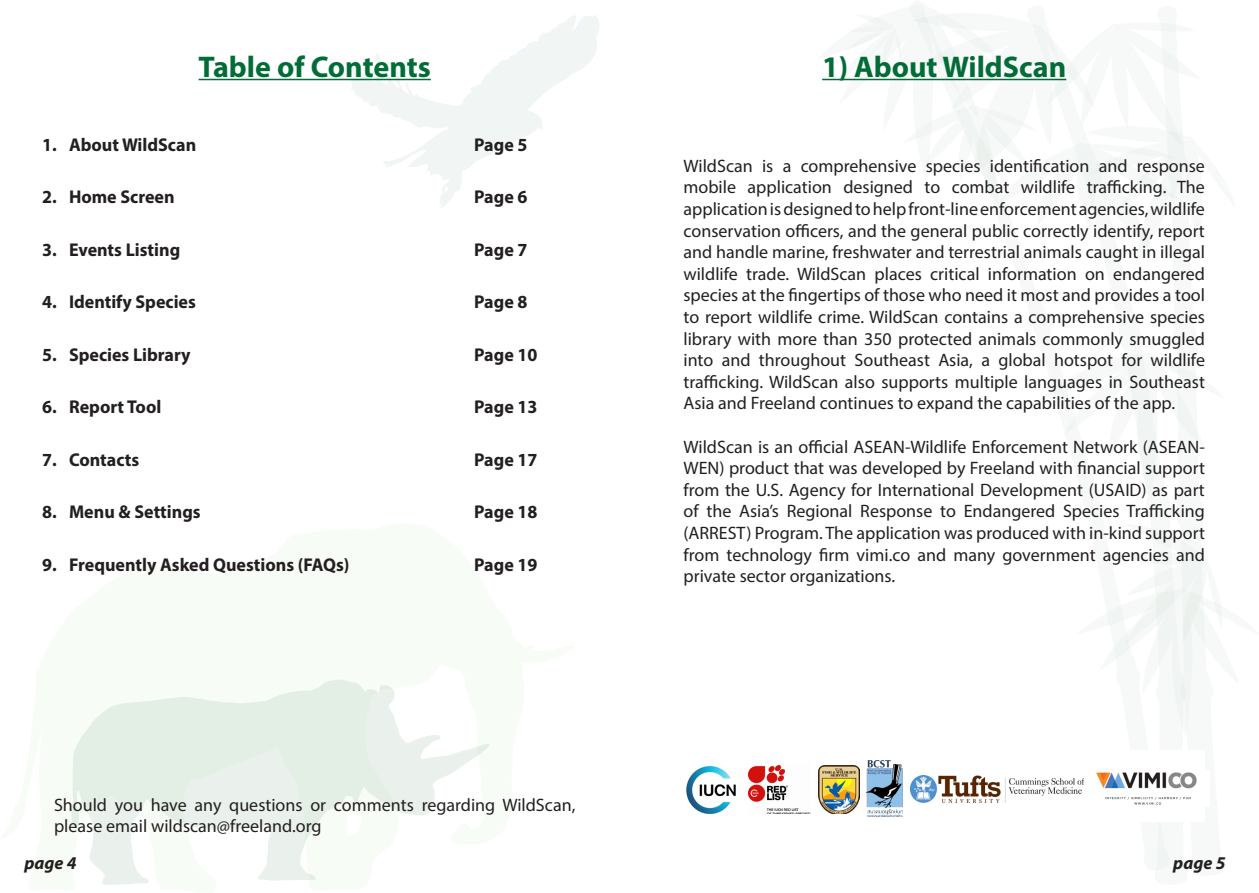
<style>
.page{position:relative;width:1259px;height:893px;background:#fff}
.page>*{position:absolute;margin:0;border:0;box-sizing:border-box;transform-origin:0 0}
.Headers{font:700 30px "Myriad Pro";color:#026c37}
.t1{font:700 18.6px "Myriad Pro";color:#231f20}
.t2{font:18px/21.6px "Myriad Pro";color:#231f20;text-align:justify}
.t3{font:italic 700 18px "Myriad Pro";color:#231f20}
</style>
<div class="page">
<svg style="left:71px;top:680px;width:418px;height:205px;fill:#eaf1ed"></svg>
<svg style="left:349px;top:15px;width:250px;height:192px"></svg>
<svg style="left:822px;top:4px;width:400px;height:866px"></svg>
<div style="left:685px;top:750px;width:520px;height:72px;background:#fff"></div>
<hr style="left:199px;top:79px;width:232px;height:1px;background:#026c37">
<hr style="left:822px;top:79px;width:244px;height:1px;background:#026c37">
<img style="left:686px;top:766px;width:50px;height:47px">
<img style="left:748px;top:765px;width:62px;height:48px">
<img style="left:818px;top:765px;width:41px;height:48px">
<img style="left:866px;top:761px;width:36px;height:56px">
<img style="left:911px;top:775px;width:173px;height:27px">
<img style="left:1096px;top:771px;width:113px;height:36px">
<p class="Headers" style="left:199px;top:47px;width:234px">Table of Contents</p>
<p class="t1" style="left:42px;top:132px;width:156px">1. About WildScan</p>
<p class="t1" style="left:474px;top:132px;width:55px">Page 5</p>
<p class="t1" style="left:42px;top:185px;width:134px">2. Home Screen</p>
<p class="t1" style="left:474px;top:185px;width:55px">Page 6</p>
<p class="t1" style="left:42px;top:237px;width:140px">3. Events Listing</p>
<p class="t1" style="left:474px;top:237px;width:55px">Page 7</p>
<p class="t1" style="left:42px;top:290px;width:155px">4. Identify Species</p>
<p class="t1" style="left:474px;top:290px;width:55px">Page 8</p>
<p class="t1" style="left:42px;top:342px;width:150px">5. Species Library</p>
<p class="t1" style="left:474px;top:342px;width:65px">Page 10</p>
<p class="t1" style="left:42px;top:395px;width:121px">6. Report Tool</p>
<p class="t1" style="left:474px;top:395px;width:65px">Page 13</p>
<p class="t1" style="left:42px;top:447px;width:99px">7. Contacts</p>
<p class="t1" style="left:474px;top:447px;width:65px">Page 17</p>
<p class="t1" style="left:42px;top:500px;width:160px">8. Menu &amp; Settings</p>
<p class="t1" style="left:474px;top:500px;width:65px">Page 18</p>
<p class="t1" style="left:42px;top:552px;width:309px">9. Frequently Asked Questions (FAQs)</p>
<p class="t1" style="left:474px;top:552px;width:65px">Page 19</p>
<p class="t2" style="left:54px;top:794px;width:523px">Should you have any questions or comments regarding WildScan, please email wildscan@freeland.org</p>
<p class="Headers" style="left:822px;top:47px;width:246px">1) About WildScan</p>
<p class="t2" style="left:683px;top:155px;width:523px">WildScan is a comprehensive species identification and response mobile application designed to combat wildlife trafficking. The application is designed to help front-line enforcement agencies, wildlife conservation officers, and the general public correctly identify, report and handle marine, freshwater and terrestrial animals caught in illegal wildlife trade. WildScan places critical information on endangered species at the fingertips of those who need it most and provides a tool to report wildlife crime. WildScan contains a comprehensive species library with more than 350 protected animals commonly smuggled into and throughout Southeast Asia, a global hotspot for wildlife trafficking. WildScan also supports multiple languages in Southeast Asia and Freeland continues to expand the capabilities of the app.</p>
<p class="t2" style="left:683px;top:435px;width:523px">WildScan is an official ASEAN-Wildlife Enforcement Network (ASEAN-WEN) product that was developed by Freeland with financial support from the U.S. Agency for International Development (USAID) as part of the Asia’s Regional Response to Endangered Species Trafficking (ARREST) Program. The application was produced with in-kind support from technology firm vimi.co and many government agencies and private sector organizations.</p>
<p class="t3" style="left:24px;top:851px;width:54px">page 4</p>
<p class="t3" style="left:1173px;top:851px;width:54px">page 5</p>
</div>
